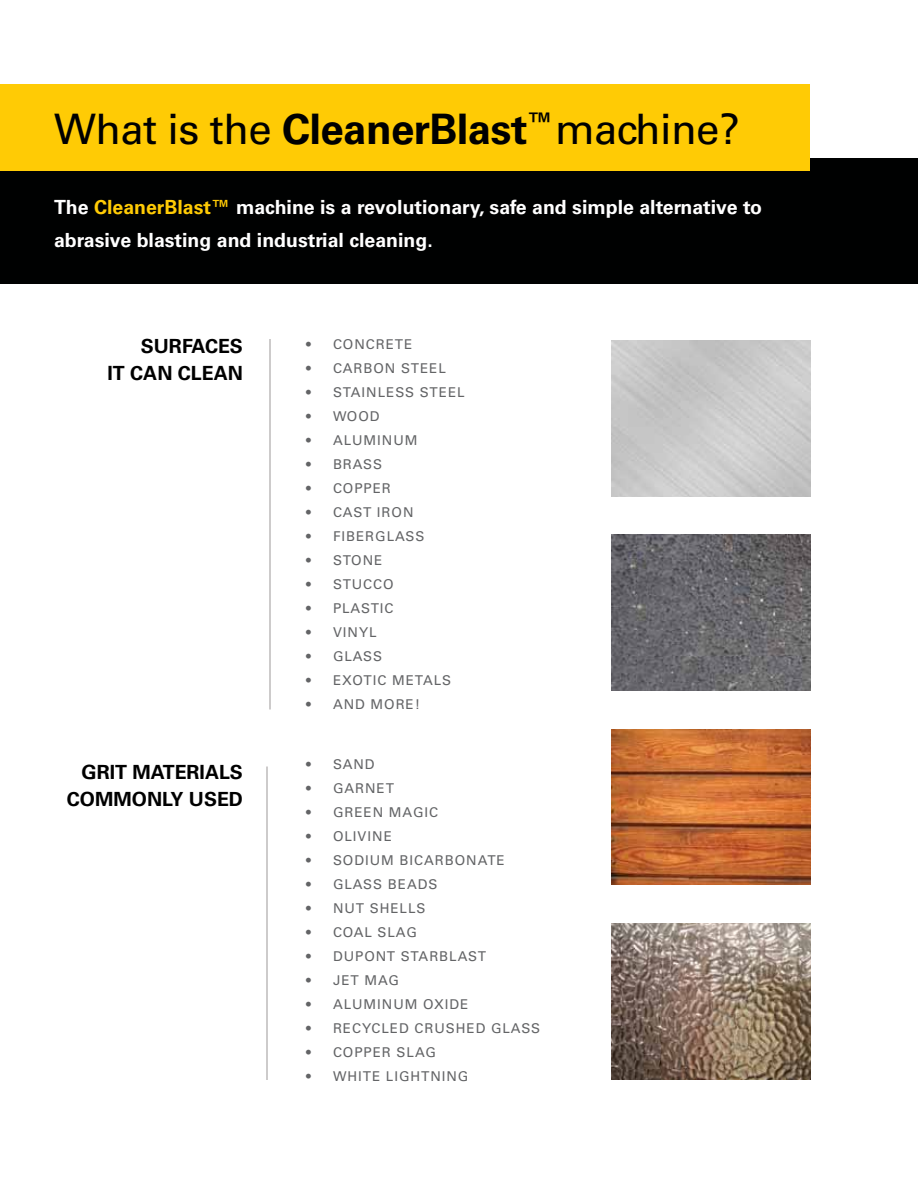
<style>
.page{position:relative;width:918px;height:1188px;background:#fff}
.page>*{position:absolute;margin:0;border:0;box-sizing:border-box;transform-origin:0 0}
.t1{font:42px "Univers LT Std";letter-spacing:-.015em;color:#000}
.t2{font:700 19.5px/33px "Univers LT Std";color:#fff}
.t3{font:700 19.5px/27px "Univers LT Std";color:#000;text-align:center}
.t4{font:700 19.5px/27px "Univers LT Std";letter-spacing:.145em;color:#000;text-align:right}
.t5{font:13.5px "Univers LT Std";letter-spacing:.07em;color:#636466}
.s1{font-weight:700}
.s2{color:#ffcb05}
</style>
<div class="page">
<div style="left:0;top:158px;width:918px;height:126px;background:#000101"></div>
<hr style="left:269px;top:339px;width:2px;height:371px;background:#a7a4a4">
<hr style="left:266px;top:766px;width:2px;height:314px;background:#a7a4a4">
<div style="left:0;top:85px;width:810px;height:86px;background:#ffcb05"></div>
<img style="left:611px;top:535px;width:200px;height:156px">
<img style="left:611px;top:729px;width:200px;height:156px">
<img style="left:611px;top:924px;width:200px;height:156px">
<h1 class="t1" style="left:54px;top:105px;width:687px">WHAT IS THE <span class="s1">CleanerBlast</span><sup>™</sup>MACHINE?</h1>
<h2 class="t2" style="left:54px;top:190px;width:710px">The <span class="s2">CleanerBlast™</span> machine is a revolutionary, safe and simple alternative to abrasive blasting and industrial cleaning.</h2>
<h2 class="t4" style="left:108px;top:333px;width:137px">Surfaces<br>it can clean</h2>
<h2 class="t3" style="left:67px;top:759px;width:178px">Grit materials commonly used</h2>
<p class="t5" style="left:306px;top:336px;width:108px">• CONCRETE</p>
<p class="t5" style="left:306px;top:360px;width:141px">• CARBON STEEL</p>
<p class="t5" style="left:306px;top:384px;width:97px">• STAINLESS</p>
<p class="t5" style="left:420px;top:384px;width:46px">STEEL</p>
<p class="t5" style="left:306px;top:408px;width:75px">• WOOD</p>
<p class="t5" style="left:306px;top:432px;width:113px">• ALUMINUM</p>
<p class="t5" style="left:306px;top:456px;width:68px">• BRASS</p>
<p class="t5" style="left:306px;top:480px;width:86px">• COPPER</p>
<p class="t5" style="left:306px;top:504px;width:109px">• CAST I RON</p>
<p class="t5" style="left:306px;top:528px;width:110px">• FIBERGLASS</p>
<p class="t5" style="left:306px;top:552px;width:78px">• STONE</p>
<p class="t5" style="left:306px;top:576px;width:89px">• STUCCO</p>
<p class="t5" style="left:306px;top:600px;width:87px">• PLASTIC</p>
<p class="t5" style="left:306px;top:624px;width:72px">• VINYL</p>
<p class="t5" style="left:306px;top:648px;width:68px">• GLASS</p>
<p class="t5" style="left:306px;top:672px;width:145px">• EXOTIC METALS</p>
<p class="t5" style="left:306px;top:696px;width:116px">• AND MORE!</p>
<p class="t5" style="left:306px;top:756px;width:70px">• SAND</p>
<p class="t5" style="left:306px;top:780px;width:86px">• GARNET</p>
<p class="t5" style="left:306px;top:804px;width:131px">• GREEN MAGIC</p>
<p class="t5" style="left:306px;top:828px;width:87px">• OLIVINE</p>
<p class="t5" style="left:306px;top:852px;width:200px">• SODIUM BICARBONATE</p>
<p class="t5" style="left:306px;top:876px;width:67px">• GLASSB</p>
<p class="t5" style="left:398px;top:876px;width:39px">EADS</p>
<p class="t5" style="left:306px;top:900px;width:119px">• N UT SHELLS</p>
<p class="t5" style="left:306px;top:924px;width:112px">• COAL SLAG</p>
<p class="t5" style="left:306px;top:948px;width:178px">• DUPONT STARBLAST</p>
<p class="t5" style="left:306px;top:972px;width:95px">• JET MAG</p>
<p class="t5" style="left:306px;top:996px;width:164px">• ALUMINUM OXIDE</p>
<p class="t5" style="left:306px;top:1020px;width:226px">• RECYCLED CRUSHED G LASS</p>
<p class="t5" style="left:306px;top:1044px;width:131px">• COPPER SLAG</p>
<p class="t5" style="left:306px;top:1068px;width:164px">• WHITE LIGHTNING</p>
</div>
